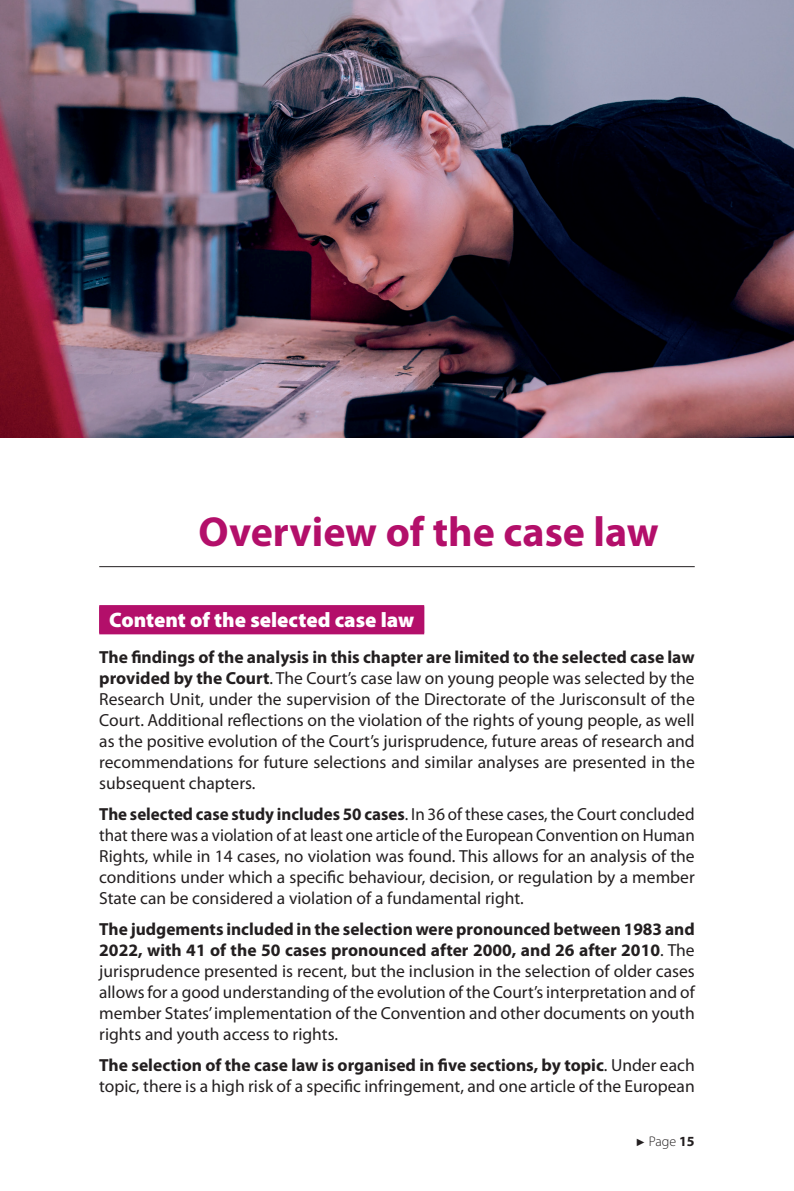
<style>
.page{position:relative;width:794px;height:1191px;background:#fff}
.page>*{position:absolute;margin:0;border:0;box-sizing:border-box;transform-origin:0 0}
.t1{font:700 42px "Myriad Pro";color:#b30f6a}
.t2{font:900 21px "Myriad Pro";color:#fff}
.t3{font:17.5px/21px "Myriad Pro";color:#231f20;text-align:justify}
.t4{font:300 14px "Myriad Pro";color:#231f20}
.s1{font-weight:700}
.s2{font-family:"Arial";font-weight:400;font-size:10.5px}
</style>
<div class="page">
<hr style="left:99px;top:566px;width:595px;height:1px;background:#231f20">
<div style="left:99px;top:606px;width:325px;height:28px;background:#b30f6a"></div>
<div style="left:99px;top:605px;width:325px;height:28px;background:#b30f6a"></div>
<img style="left:0;top:0;width:794px;height:437px">
<h1 class="t1" style="left:198px;top:505px;width:462px">Overview of the case law</h1>
<p class="t2" style="left:109px;top:606px;width:306px">Content of the selected case law</p>
<p class="t3" style="left:99px;top:646px;width:597px"><span class="s1">The findings of the analysis in this chapter are limited to the selected case law provided by the Court</span>. The Court’s case law on young people was selected by the Research Unit, under the supervision of the Directorate of the Jurisconsult of the Court. Additional reflections on the violation of the rights of young people, as well as the positive evolution of the Court’s jurisprudence, future areas of research and recommendations for future selections and similar analyses are presented in the subsequent chapters.</p>
<p class="t3" style="left:99px;top:803px;width:597px"><span class="s1">The selected case study includes 50 cases</span>. In 36 of these cases, the Court concluded that there was a violation of at least one article of the European Convention on Human Rights, while in 14 cases, no violation was found. This allows for an analysis of the conditions under which a specific behaviour, decision, or regulation by a member State can be considered a violation of a fundamental right.</p>
<p class="t3" style="left:99px;top:918px;width:597px"><span class="s1">The judgements included in the selection were pronounced between 1983 and 2022, with 41 of the 50 cases pronounced after 2000, and 26 after 2010</span>. The jurisprudence presented is recent, but the inclusion in the selection of older cases allows for a good understanding of the evolution of the Court’s interpretation and of member States’ implementation of the Convention and other documents on youth rights and youth access to rights.</p>
<p class="t3" style="left:99px;top:1054px;width:597px"><span class="s1">The selection of the case law is organised in five sections, by topic</span>. Under each topic, there is a high risk of a specific infringement, and one article of the European</p>
<p class="t4" style="left:635px;top:1132px;width:61px"><span class="s2">►</span> Page <span class="s1">15</span></p>
</div>
